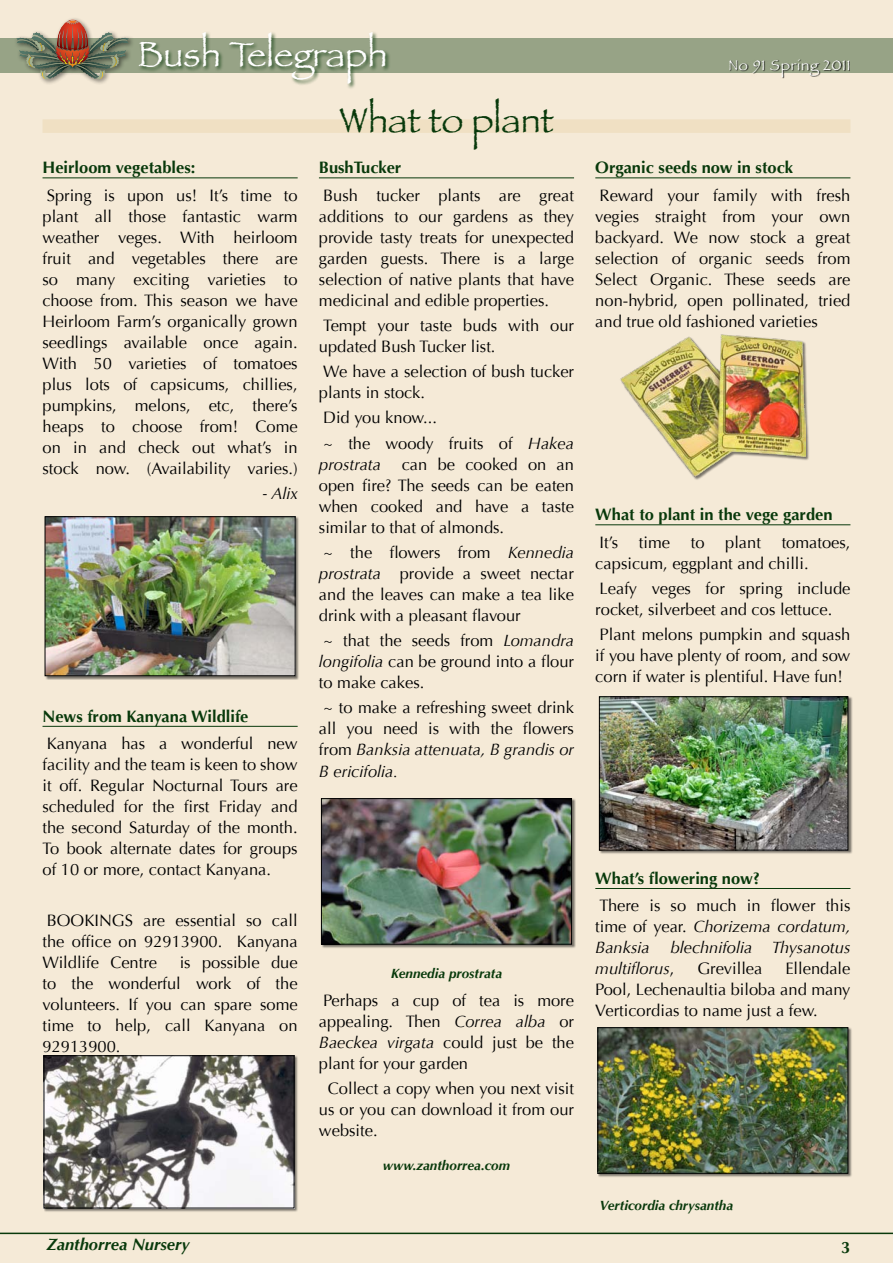
<style>
.page{position:relative;width:893px;height:1263px;background:#f5ead7}
.page>*{position:absolute;margin:0;border:0;box-sizing:border-box;transform-origin:0 0}
.t1{font:36px "Papyrus";color:#fff}
.t2{font:36px "Papyrus";color:#08390b}
.t3{font:16.5px/21px "Optima";color:#000;text-align:justify}
.t4{font:700 16.5px "Optima";color:#08390b}
.t5{font:italic 16.5px/21px "Optima";color:#000}
.t6{font:italic 700 16.5px "Optima";color:#08390b}
.t7{font:15px "Papyrus";letter-spacing:.05em;color:#fff}
.t8{font:italic 700 13.5px "Optima";color:#08390b}
.s1{font-style:italic}
.s2{font-style:normal}
</style>
<div class="page">
<hr style="left:43px;top:177px;width:255px;height:1px;background:#08390b">
<hr style="left:43px;top:726px;width:255px;height:1px;background:#08390b">
<hr style="left:319px;top:177px;width:255px;height:1px;background:#08390b">
<hr style="left:595px;top:177px;width:255px;height:1px;background:#08390b">
<hr style="left:595px;top:524px;width:255px;height:1px;background:#08390b">
<hr style="left:595px;top:888px;width:255px;height:1px;background:#08390b">
<div style="left:0;top:39px;width:893px;height:34px;background:#97a386"></div>
<hr style="left:0;top:1232px;width:893px;height:2px;background:#08390b">
<div style="left:43px;top:119px;width:807px;height:14px;background:#f0e0c3"></div>
<div style="left:137px;top:32px;width:254px;height:58px;background:#08390b;opacity:.75"></div>
<div style="left:729px;top:59px;width:121px;height:19px;background:#000;opacity:.75"></div>
<div style="left:14px;top:17px;width:121px;height:69px;background:#000;opacity:.5"></div>
<img style="left:16px;top:19px;width:113px;height:60px">
<div style="left:44px;top:1055px;width:255px;height:157px;background:#000;opacity:.5"></div>
<img style="left:46px;top:1057px;width:246px;height:149px">
<div style="left:44px;top:1055px;width:250px;height:153px;border:1px solid #000"></div>
<div style="left:598px;top:1027px;width:254px;height:150px;background:#000;opacity:.5"></div>
<img style="left:599px;top:1029px;width:247px;height:143px">
<div style="left:597px;top:1027px;width:251px;height:147px;border:1px solid #000"></div>
<div style="left:321px;top:798px;width:255px;height:150px;background:#000;opacity:.5"></div>
<img style="left:323px;top:800px;width:247px;height:142px">
<div style="left:321px;top:798px;width:251px;height:146px;border:1px solid #000"></div>
<div style="left:599px;top:696px;width:253px;height:159px;background:#000;opacity:.5"></div>
<img style="left:601px;top:698px;width:245px;height:150px">
<div style="left:599px;top:696px;width:249px;height:154px;border:1px solid #000"></div>
<div style="left:45px;top:516px;width:255px;height:164px;background:#000;opacity:.5"></div>
<img style="left:47px;top:518px;width:247px;height:156px">
<div style="left:45px;top:516px;width:251px;height:160px;border:1px solid #000"></div>
<div style="left:621px;top:335px;width:188px;height:145px;background:#000;opacity:.5"></div>
<img style="left:620px;top:334px;width:185px;height:146px">
<h1 class="t1" style="left:137px;top:32px;width:252px">Bush Telegraph</h1>
<p class="t4" style="left:43px;top:161px;width:154px">Heirloom vegetables:</p>
<p class="t3" style="left:43px;top:185px;width:257px">Spring is upon us! It’s time to plant all those fantastic warm weather veges. With heirloom fruit and vegetables there are so many exciting varieties to choose from. This season we have Heirloom Farm’s organically grown seedlings available once again.<br>With 50 varieties of tomatoes plus lots of capsicums, chillies, pumpkins, melons, etc, there’s heaps to choose from! Come on in and check out what’s in stock now. (Availability varies.)</p>
<p class="t5" style="left:262px;top:484px;width:37px">- Alix</p>
<p class="t4" style="left:43px;top:709px;width:207px">News from Kanyana Wildlife</p>
<p class="t3" style="left:43px;top:735px;width:257px">Kanyana has a wonderful new facility and the team is keen to show it off. Regular Nocturnal Tours are scheduled for the first Friday and the second Saturday of the month.<br>To book alternate dates for groups of 10 or more, contact Kanyana.</p>
<p class="t3" style="left:43px;top:910px;width:257px">BOOKINGS are essential so call the office on 92913900. Kanyana Wildlife Centre</p>
<p class="t3" style="left:43px;top:953px;width:257px;text-indent:137px">is possible due to the wonderful work of the volunteers. If you can spare some time to help, call Kanyana on 92913900.</p>
<h1 class="t2" style="left:339px;top:99px;width:215px">What to plant</h1>
<p class="t4" style="left:319px;top:161px;width:84px">BushTucker</p>
<p class="t3" style="left:319px;top:186px;width:257px">Bush tucker plants are great additions to our gardens as they provide tasty treats for unexpected garden guests. There is a large selection of native plants that have medicinal and edible properties.</p>
<p class="t3" style="left:319px;top:316px;width:257px">Tempt your taste buds with our updated Bush Tucker list.</p>
<p class="t3" style="left:319px;top:363px;width:257px">We have a selection of bush tucker plants in stock.</p>
<p class="t3" style="left:323px;top:405px;width:252px;line-height:25.2px">Did you know...<br>~ the woody fruits of <span class="s1">Hakea</span></p>
<p class="t3" style="left:319px;top:455px;width:257px"><span class="s1">prostrata</span> can be cooked on an open fire? The seeds can be eaten when cooked and have a taste similar to that of almonds.</p>
<p class="t3" style="left:319px;top:542px;width:257px">~ the flowers from <span class="s1">Kennedia prostrata</span> provide a sweet nectar and the leaves can make a tea like drink with a pleasant flavour</p>
<p class="t3" style="left:319px;top:632px;width:257px">~ that the seeds from <span class="s1">Lomandra longifolia</span> can be ground into a flour to make cakes.</p>
<p class="t3" style="left:319px;top:699px;width:257px">~ to make a refreshing sweet drink all you need is with the flowers from <span class="s1">Banksia attenuata, B grandis or B ericifolia.</span></p>
<p class="t8" style="left:391px;top:968px;width:113px">Kennedia prostrata</p>
<p class="t3" style="left:319px;top:991px;width:257px">Perhaps a cup of tea is more appealing. Then <span class="s1">Correa alba</span> or <span class="s1">Baeckea virgata</span> could just be the plant for your garden</p>
<p class="t3" style="left:319px;top:1079px;width:257px;text-indent:9px">Collect a copy when you next visit us or you can download it from our website.</p>
<p class="t8" style="left:383px;top:1159px;width:129px">www.zanthorrea.com</p>
<p class="t7" style="left:728px;top:56px;width:124px">No 91 Spring 2011</p>
<p class="t4" style="left:595px;top:161px;width:199px">Organic seeds now in stock</p>
<p class="t3" style="left:595px;top:186px;width:257px">Reward your family with fresh vegies straight from your own backyard. We now stock a great selection of organic seeds from Select Organic. These seeds are non-hybrid, open pollinated, tried and true old fashioned varieties</p>
<p class="t4" style="left:595px;top:508px;width:239px">What to plant in the vege garden</p>
<p class="t3" style="left:600px;top:533px;width:20px">It’s</p>
<p class="t3" style="left:639px;top:533px;width:33px">time</p>
<p class="t3" style="left:691px;top:533px;width:15px">to</p>
<p class="t3" style="left:725px;top:533px;width:37px">plant</p>
<p class="t3" style="left:595px;top:533px;width:257px;text-indent:186px">tomatoes, capsicum, eggplant and chilli.</p>
<p class="t3" style="left:595px;top:579px;width:257px">Leafy veges for spring include rocket, silverbeet and cos lettuce.</p>
<p class="t3" style="left:595px;top:625px;width:257px">Plant melons pumpkin and squash if you have plenty of room, and sow corn if water is plentiful. Have fun!</p>
<p class="t4" style="left:595px;top:869px;width:166px">What’s flowering now?</p>
<p class="t3" style="left:595px;top:895px;width:257px">There is so much in flower this time of year. <span class="s1">Chorizema cordatum, Banksia</span></p>
<p class="t5" style="left:595px;top:939px;width:257px;text-indent:75px">blechnifolia Thysanotus multiflorus<span class="s2">,</span></p>
<p class="t3" style="left:595px;top:958px;width:257px;text-indent:190px">Ellendale Pool, Lechenaultia biloba and many Verticordias to name just a few.</p>
<p class="t3" style="left:697px;top:958px;width:67px">Grevillea</p>
<p class="t8" style="left:600px;top:1199px;width:135px">Verticordia chrysantha</p>
<p class="t6" style="left:47px;top:1237px;width:145px">Zanthorrea Nursery</p>
<p class="t4" style="left:841px;top:1241px;width:11px">3</p>
</div>
